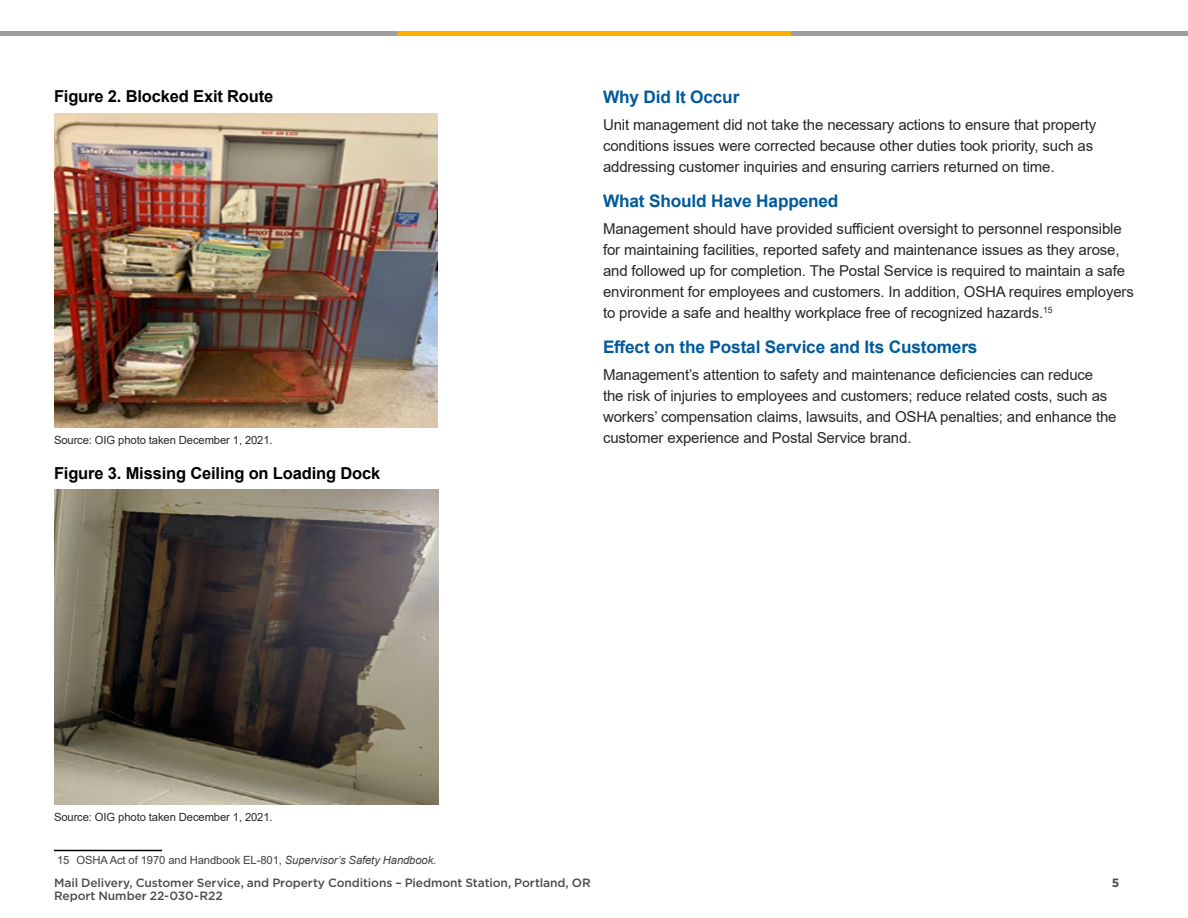
<style>
.page{position:relative;width:1188px;height:918px;background:#fff}
.page>*{position:absolute;margin:0;border:0;box-sizing:border-box;transform-origin:0 0}
.t1{font:700 17.25px "Arial";letter-spacing:-.01em;color:#005a9c}
.t2{font:700 16.5px "Arial";letter-spacing:-.01em;color:#000}
.t3{font:15px/21px "Arial";letter-spacing:-.01em;color:#292829}
.t4{font:500 12px/13.5px "Gotham";letter-spacing:-.005em;color:#4d4d4f}
.t5{font:700 12px "Gotham";color:#4d4d4f}
.t6{font:11.25px "Arial";letter-spacing:-.01em;color:#292829}
.t7{font:11.25px "Arial";letter-spacing:-.01em;color:#414042}
.s1{font-style:italic}
</style>
<div class="page">
<hr style="left:54px;top:850px;width:108px;height:1px;background:#000">
<img style="left:55px;top:113px;width:382px;height:315px">
<img style="left:54px;top:490px;width:384px;height:315px">
<hr style="left:0;top:32px;width:1188px;height:4px;background:#9e9e9e">
<hr style="left:397px;top:32px;width:394px;height:4px;background:#ffaf00">
<p class="t2" style="left:54px;top:85px;width:221px">Figure 2. Blocked Exit Route</p>
<p class="t6" style="left:54px;top:432px;width:220px">Source: OIG photo taken December 1, 2021.</p>
<p class="t2" style="left:54px;top:462px;width:328px">Figure 3. Missing Ceiling on Loading Dock</p>
<p class="t6" style="left:54px;top:810px;width:220px">Source: OIG photo taken December 1, 2021.</p>
<p class="t7" style="left:57px;top:852px;width:381px">15 OSHA Act of 1970 and Handbook EL-801, <span class="s1">Supervisor’s Safety Handbook.</span></p>
<p class="t1" style="left:603px;top:84px;width:138px">Why Did It Occur</p>
<p class="t3" style="left:603px;top:114px;width:495px">Unit management did not take the necessary actions to ensure that property conditions issues were corrected because other duties took priority, such as addressing customer inquiries and ensuring carriers returned on time.</p>
<p class="t1" style="left:603px;top:189px;width:237px">What Should Have Happened</p>
<p class="t3" style="left:603px;top:218px;width:532px">Management should have provided sufficient oversight to personnel responsible for maintaining facilities, reported safety and maintenance issues as they arose, and followed up for completion. The Postal Service is required to maintain a safe environment for employees and customers. In addition, OSHA requires employers to provide a safe and healthy workplace free of recognized hazards.<sup>15</sup></p>
<p class="t1" style="left:603px;top:335px;width:376px">Effect on the Postal Service and Its Customers</p>
<p class="t3" style="left:603px;top:364px;width:515px">Management’s attention to safety and maintenance deficiencies can reduce the risk of injuries to employees and customers; reduce related costs, such as workers’ compensation claims, lawsuits, and OSHA penalties; and enhance the customer experience and Postal Service brand.</p>
<p class="t4" style="left:54px;top:875px;width:538px">Mail Delivery, Customer Service, and Property Conditions – Piedmont Station, Portland, OR<br>Report Number 22-030-R22</p>
<p class="t5" style="left:1112px;top:875px;width:9px">5</p>
</div>
